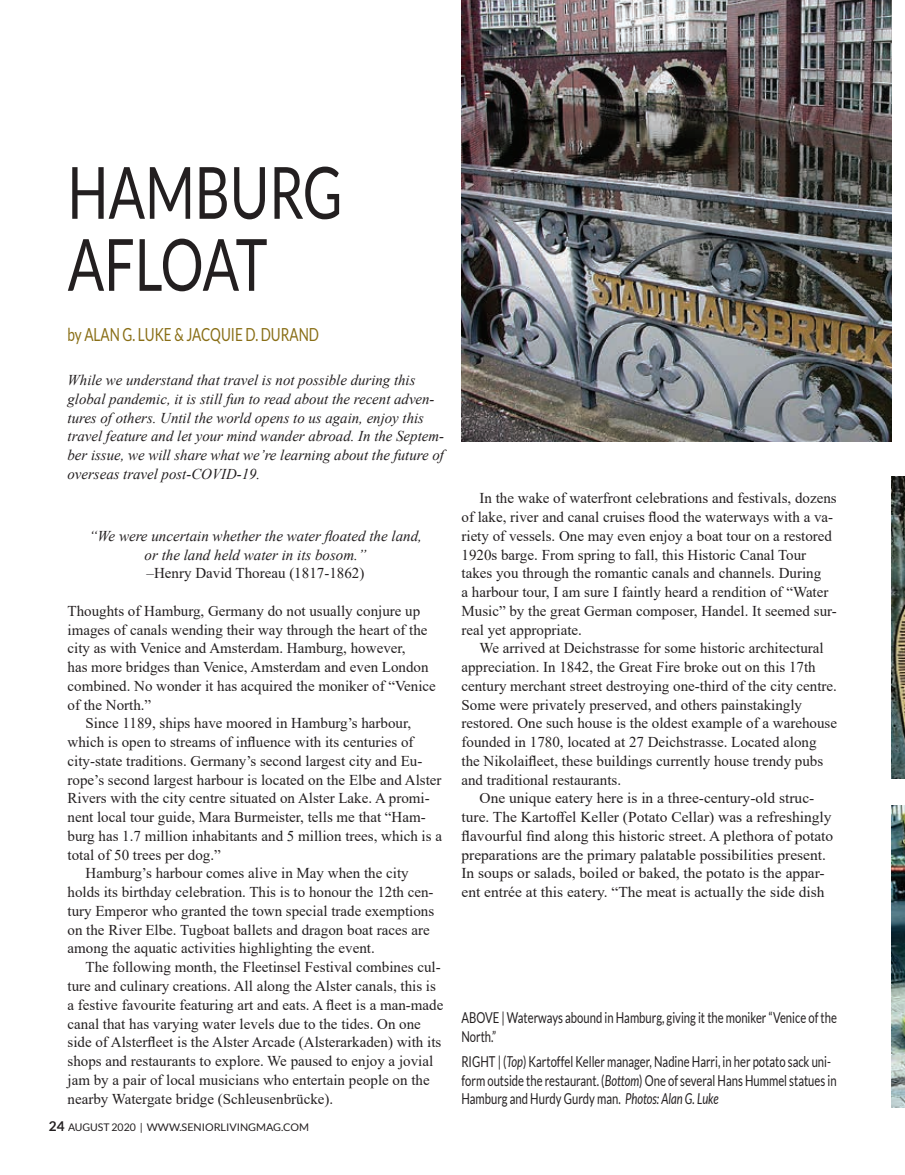
<style>
.page{position:relative;width:905px;height:1175px;background:#fff}
.page>*{position:absolute;margin:0;border:0;box-sizing:border-box;transform-origin:0 0}
.t1{font:72px/72px "Lato";color:#231f20;scale:.75 1}
.t2{font:18px "Lato";color:#896e16;scale:.75 1}
.t3{font:15px/18.8px "Times New Roman";color:#231f20}
.t4{font:italic 15px/18.8px "Times New Roman";color:#231f20}
.t5{font:15px/18.8px "Lato";color:#231f20;scale:.75 1}
.t6{font:10.5px "Lato";color:#231f20;scale:.8 1}
.s1{font-weight:700;font-size:13.5px}
.s2{font-style:italic}
</style>
<div class="page">
<img style="left:462px;top:0;width:429px;height:441px">
<img style="left:891px;top:476px;width:13px;height:303px">
<img style="left:891px;top:805px;width:13px;height:302px">
<h1 class="t1" style="left:68px;top:156px;width:368px">HAMBURG<br>AFLOAT</h1>
<p class="t2" style="left:68px;top:324px;width:337px">by ALAN G. LUKE &amp; JACQUIE D. DURAND</p>
<p class="t4" style="left:68px;top:370px;width:378px">While we understand that travel is not possible during this global pandemic, it is still fun to read about the recent adven&shy;tures of others. Until the world opens to us again, enjoy this travel feature and let your mind wander abroad. In the Septem&shy;ber issue, we will share what we’re learning about the future of overseas travel post-COVID-19.</p>
<p class="t4" style="left:89px;top:526px;width:334px;text-align:center">“We were uncertain whether the water floated the land, or the land held water in its bosom.”</p>
<p class="t3" style="left:147px;top:563px;width:219px">–Henry David Thoreau (1817-1862)</p>
<p class="t3" style="left:67px;top:601px;width:354px">Thoughts of Hamburg, Germany do not usually conjure up</p>
<p class="t3" style="left:67px;top:619px;width:361px">images of canals wending their way through the heart of the</p>
<p class="t3" style="left:67px;top:638px;width:339px">city as with Venice and Amsterdam. Hamburg, however,</p>
<p class="t3" style="left:67px;top:657px;width:362px">has more bridges than Venice, Amsterdam and even London</p>
<p class="t3" style="left:67px;top:676px;width:370px">combined. No wonder it has acquired the moniker of “Venice</p>
<p class="t3" style="left:67px;top:694px;width:85px">of the North.”</p>
<p class="t3" style="left:85px;top:713px;width:327px">Since 1189, ships have moored in Hamburg’s harbour,</p>
<p class="t3" style="left:67px;top:732px;width:347px">which is open to streams of influence with its centuries of</p>
<p class="t3" style="left:67px;top:751px;width:356px">city-state traditions. Germany’s second largest city and Eu-</p>
<p class="t3" style="left:67px;top:769px;width:375px">rope’s second largest harbour is located on the Elbe and Alster</p>
<p class="t3" style="left:67px;top:788px;width:364px">Rivers with the city centre situated on Alster Lake. A promi-</p>
<p class="t3" style="left:67px;top:807px;width:360px">nent local tour guide, Mara Burmeister, tells me that “Ham-</p>
<p class="t3" style="left:67px;top:826px;width:376px">burg has 1.7 million inhabitants and 5 million trees, which is a</p>
<p class="t3" style="left:67px;top:844px;width:155px">total of 50 trees per dog.”</p>
<p class="t3" style="left:85px;top:863px;width:325px">Hamburg’s harbour comes alive in May when the city</p>
<p class="t3" style="left:67px;top:882px;width:367px">holds its birthday celebration. This is to honour the 12th cen-</p>
<p class="t3" style="left:67px;top:901px;width:368px">tury Emperor who granted the town special trade exemptions</p>
<p class="t3" style="left:67px;top:919px;width:364px">on the River Elbe. Tugboat ballets and dragon boat races are</p>
<p class="t3" style="left:67px;top:938px;width:309px">among the aquatic activities highlighting the event.</p>
<p class="t3" style="left:85px;top:957px;width:356px">The following month, the Fleetinsel Festival combines cul-</p>
<p class="t3" style="left:67px;top:976px;width:370px">ture and culinary creations. All along the Alster canals, this is</p>
<p class="t3" style="left:67px;top:994px;width:377px">a festive favourite featuring art and eats. A fleet is a man-made</p>
<p class="t3" style="left:67px;top:1013px;width:355px">canal that has varying water levels due to the tides. On one</p>
<p class="t3" style="left:67px;top:1032px;width:375px">side of Alsterfleet is the Alster Arcade (Alsterarkaden) with its</p>
<p class="t3" style="left:67px;top:1051px;width:367px">shops and restaurants to explore. We paused to enjoy a jovial</p>
<p class="t3" style="left:67px;top:1069px;width:364px">jam by a pair of local musicians who entertain people on the</p>
<p class="t3" style="left:67px;top:1088px;width:267px">nearby Watergate bridge (Schleusenbrücke).</p>
<p class="t6" style="left:49px;top:1121px;width:326px"><span class="s1">24</span>26 AUGUST 2020 | WWW.SENIORLIVINGMAG.COM</p>
<p class="t3" style="left:461px;top:488px;width:377px;text-indent:18px">In the wake of waterfront celebrations and festivals, dozens of lake, river and canal cruises flood the waterways with a va&shy;riety of vessels. One may even enjoy a boat tour on a restored 1920s barge. From spring to fall, this Historic Canal Tour takes you through the romantic canals and channels. During<br>a harbour tour, I am sure I faintly heard a rendition of “Water Music” by the great German composer, Handel. It seemed sur&shy;real yet appropriate.</p>
<p class="t3" style="left:479px;top:638px;width:346px">We arrived at Deichstrasse for some historic architectural</p>
<p class="t3" style="left:461px;top:657px;width:356px">appreciation. In 1842, the Great Fire broke out on this 17th</p>
<p class="t3" style="left:461px;top:676px;width:377px">century merchant street destroying one-third of the city centre.</p>
<p class="t3" style="left:461px;top:694px;width:342px">Some were privately preserved, and others painstakingly</p>
<p class="t3" style="left:461px;top:713px;width:377px">restored. One such house is the oldest example of a warehouse</p>
<p class="t3" style="left:461px;top:732px;width:356px">founded in 1780, located at 27 Deichstrasse. Located along</p>
<p class="t3" style="left:461px;top:751px;width:363px">the Nikolaifleet, these buildings currently house trendy pubs</p>
<p class="t3" style="left:461px;top:769px;width:161px">and traditional restaurants.</p>
<p class="t3" style="left:479px;top:788px;width:336px">One unique eatery here is in a three-century-old struc-</p>
<p class="t3" style="left:461px;top:807px;width:371px">ture. The Kartoffel Keller (Potato Cellar) was a refreshingly</p>
<p class="t3" style="left:461px;top:826px;width:373px">flavourful find along this historic street. A plethora of potato</p>
<p class="t3" style="left:461px;top:844px;width:366px">preparations are the primary palatable possibilities present.</p>
<p class="t3" style="left:461px;top:863px;width:365px">In soups or salads, boiled or baked, the potato is the appar-</p>
<p class="t3" style="left:461px;top:882px;width:364px">ent entrée at this eatery. “The meat is actually the side dish</p>
<p class="t5" style="left:461px;top:1008px;width:502px">ABOVE | Waterways abound in Hamburg, giving it the moniker “Venice of the<br>North.”</p>
<p class="t5" style="left:461px;top:1051px;width:502px">RIGHT | (<span class="s2">Top</span>) Kartoffel Keller manager, Nadine Harri, in her potato sack uni&shy;form outside the restaurant. (<span class="s2">Bottom</span>) One of several Hans Hummel statues in<br>Hamburg and Hurdy Gurdy man. <span class="s2">Photos: Alan G. Luke</span></p>
</div>
